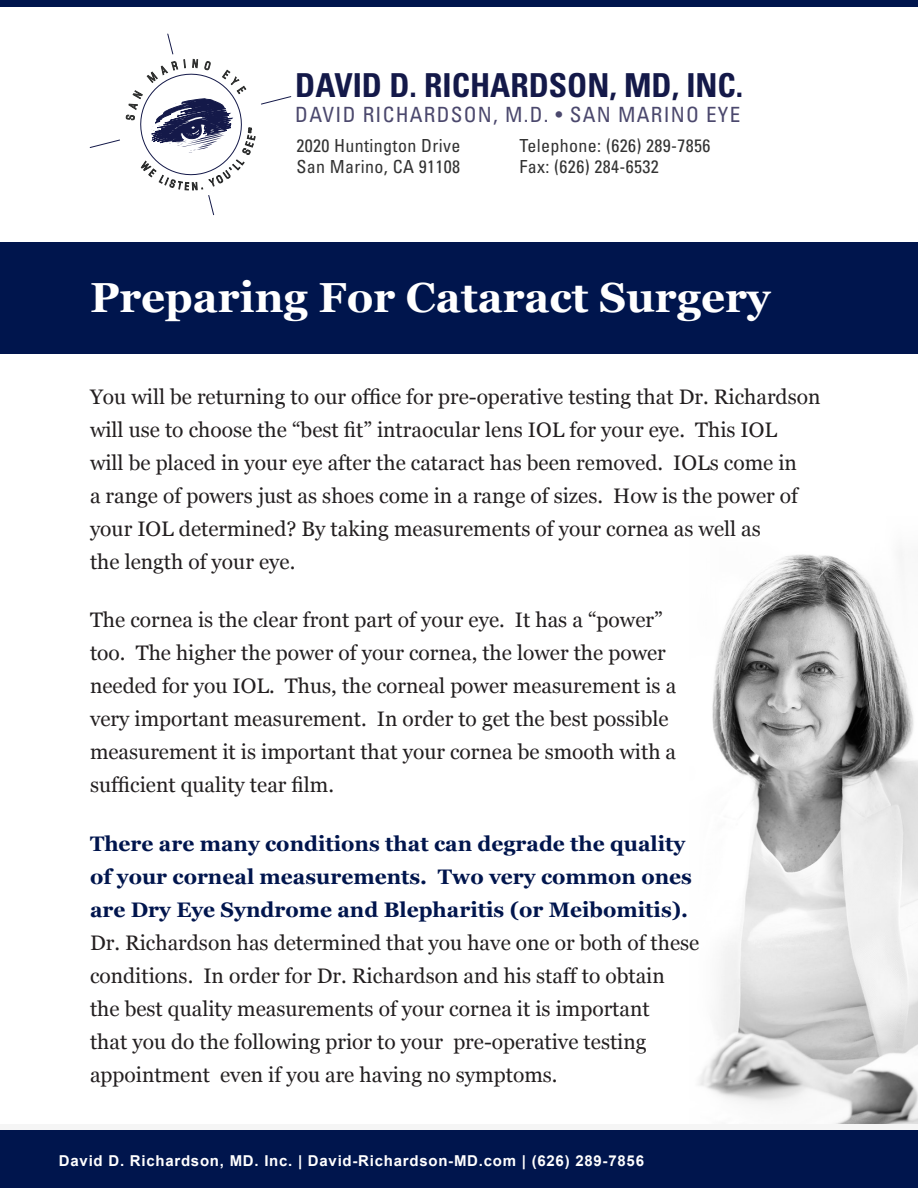
<style>
.page{position:relative;width:918px;height:1188px;background:#fff}
.page>*{position:absolute;margin:0;border:0;box-sizing:border-box;transform-origin:0 0}
.t1{font:700 42px "Georgia";color:#fff}
.Centered{font:700 condensed 33px "Univers LT Std";color:#141949}
.Body_New{font:21px/33px "Georgia";color:#231f20}
.Centered-2{font:condensed 21px "Univers LT Std";letter-spacing:.06em;color:#4b486d}
.Centered-3{font:condensed 18px "Univers LT Std";letter-spacing:.02em;color:#333}
.Centered-4{font:700 15px "Arial";letter-spacing:.05em;color:#fff}
.s1{font-weight:700;color:#00154d}
</style>
<div class="page">
<img style="left:698px;top:552px;width:220px;height:572px">
<div style="left:0;top:1124px;width:918px;height:7px;background:#f5f5f5"></div>
<div style="left:0;top:1131px;width:918px;height:57px;background:#00154d"></div>
<div style="left:0;top:0;width:918px;height:7px;background:#00154d"></div>
<div style="left:0;top:242px;width:918px;height:112px;background:#00154d"></div>
<svg style="left:90px;top:34px;width:201px;height:181px"></svg>
<p class="Centered" style="left:295px;top:65px;width:449px">DAVID D. RICHARDSON, MD, INC.</p>
<p class="Centered-2" style="left:295px;top:101px;width:446px">DAVID RICHARDSON, M.D. • SAN MARINO EYE</p>
<p class="Centered-3" style="left:296px;top:135px;width:166px">2020 Huntington Drive</p>
<p class="Centered-3" style="left:296px;top:156px;width:165px">San Marino, CA 91108</p>
<p class="Centered-3" style="left:520px;top:135px;width:193px">Telephone: (626) 289-7856</p>
<p class="Centered-3" style="left:520px;top:156px;width:141px">Fax: (626) 284-6532</p>
<p class="t1" style="left:90px;top:271px;width:682px">Preparing For Cataract Surgery</p>
<p class="Body_New" style="left:90px;top:381px;width:732px">You will be returning to our office for pre-operative testing that Dr. Richardson will use to choose the “best fit” intraocular lens IOL for your eye. This IOL<br>will be placed in your eye after the cataract has been removed. IOLs come in<br>a range of powers just as shoes come in a range of sizes. How is the power of your IOL determined? By taking measurements of your cornea as well as<br>the length of your eye.</p>
<p class="Body_New" style="left:90px;top:604px;width:588px">The cornea is the clear front part of your eye. It has a “power” too. The higher the power of your cornea, the lower the power needed for you IOL. Thus, the corneal power measurement is a very important measurement. In order to get the best possible measurement it is important that your cornea be smooth with a sufficient quality tear film.</p>
<p class="Body_New" style="left:90px;top:828px;width:611px"><span class="s1">There are many conditions that can degrade the quality of your corneal measurements. Two very common ones are Dry Eye Syndrome and Blepharitis (or Meibomitis).<br></span>Dr. Richardson has determined that you have one or both of these conditions. In order for Dr. Richardson and his staff to obtain the best quality measurements of your cornea it is important<br>that you do the following prior to your pre-operative testing appointment even if you are having no symptoms.</p>
<p class="Centered-4" style="left:59px;top:1150px;width:587px">David D. Richardson, MD. Inc. | David-Richardson-MD.com | (626) 289-7856</p>
</div>
